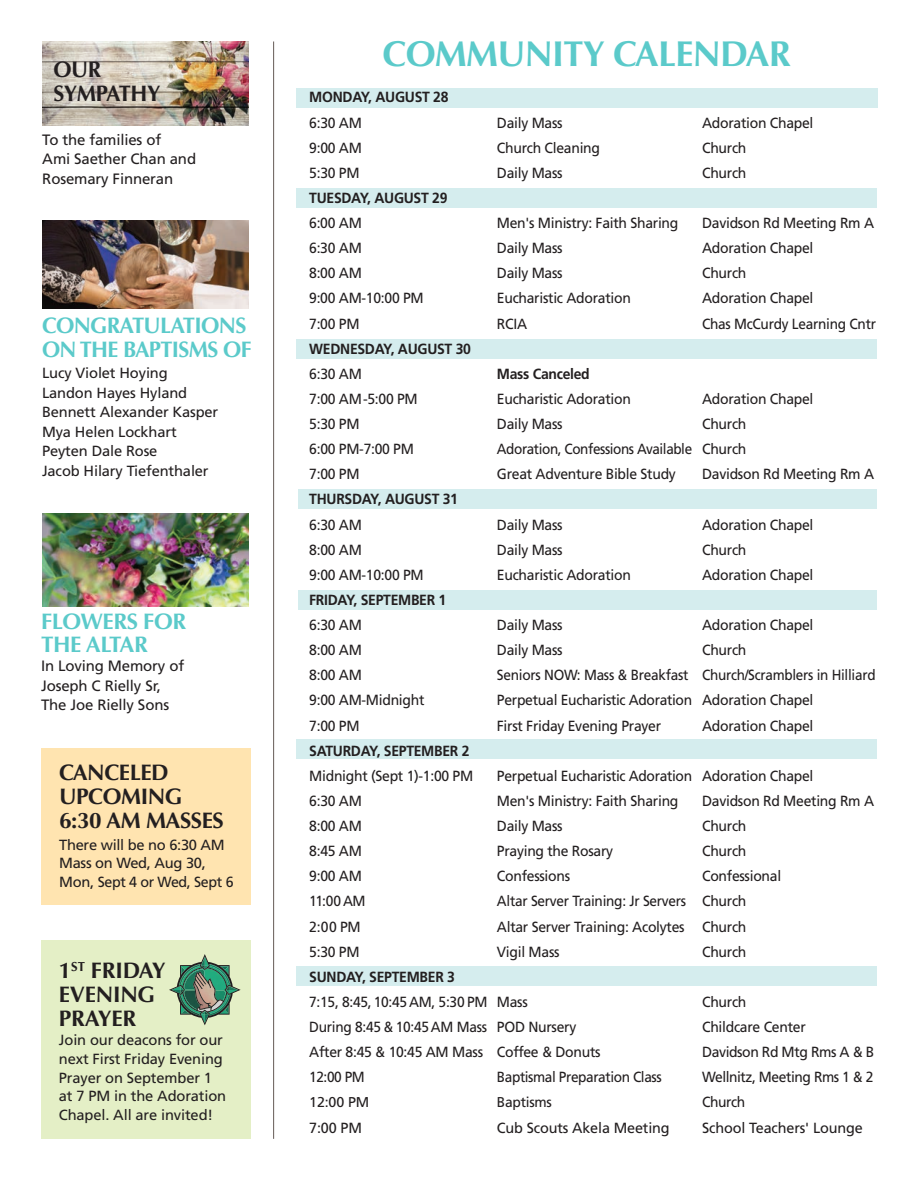
<style>
.page{position:relative;width:918px;height:1188px;background:#fff}
.page>*{position:absolute;margin:0;border:0;box-sizing:border-box;transform-origin:0 0}
.t1{font:700 36px "Optima";letter-spacing:-.02em;color:#5bcaca}
.t2{font:700 22.5px/24px "Optima";letter-spacing:-.02em;color:#231f20}
.t3{font:700 22.5px/22.5px "Optima";letter-spacing:-.03em;color:#5bcaca}
.t4{font:15px/19.5px "Frutiger LT Std";letter-spacing:-.01em;color:#231f20}
.t5{font:14.7px/25px "Frutiger LT Std";letter-spacing:-.02em;color:#231f20;scale:.95 1}
.t6{font:14.7px/18.8px "Frutiger LT Std";letter-spacing:-.02em;color:#231f20}
.t7{font:14.7px "Frutiger LT Std";letter-spacing:-.02em;color:#231f20;scale:.93 1}
.t8{font:700 14.7px/25px "Frutiger LT Std";letter-spacing:-.02em;color:#231f20;scale:.95 1}
.t9{font:14.7px/25.2px "Frutiger LT Std";letter-spacing:-.02em;color:#231f20;scale:.94 1}
.t10{font:14.7px "Frutiger LT Std";letter-spacing:-.02em;color:#231f20;scale:.92 1}
.t11{font:14.25px "Frutiger LT Std";letter-spacing:-.02em;color:#231f20}
.s1{font-weight:400}
.s2{font-weight:700}
</style>
<div class="page">
<img style="left:42px;top:41px;width:207px;height:84px">
<img style="left:42px;top:514px;width:207px;height:93px">
<img style="left:42px;top:220px;width:207px;height:88px">
<div style="left:297px;top:188px;width:580px;height:20px;background:#d5edee"></div>
<div style="left:296px;top:88px;width:581px;height:19px;background:#d5edee"></div>
<div style="left:297px;top:339px;width:580px;height:20px;background:#d5edee"></div>
<div style="left:299px;top:489px;width:578px;height:19px;background:#d5edee"></div>
<div style="left:297px;top:740px;width:580px;height:19px;background:#d5edee"></div>
<div style="left:296px;top:966px;width:581px;height:20px;background:#d5edee"></div>
<div style="left:299px;top:590px;width:578px;height:20px;background:#d5edee"></div>
<hr style="left:273px;top:42px;width:1px;height:1097px;background:#655a56">
<div style="left:41px;top:941px;width:209px;height:198px;background:#e4efc6"></div>
<svg style="left:169px;top:954px;width:72px;height:71px"></svg>
<div style="left:41px;top:749px;width:210px;height:156px;background:#ffe4b0"></div>
<p class="t2" style="left:53px;top:58px;width:108px">OUR<br>SYMPATHY</p>
<p class="t4" style="left:42px;top:130px;width:155px">To the families of<br>Ami Saether Chan and<br>Rosemary Finneran</p>
<p class="t3" style="left:42px;top:314px;width:211px;line-height:24px">CONGRATULATIONS<br>ON THE BAPTISMS OF</p>
<p class="t6" style="left:42px;top:363px;width:178px;line-height:19.5px">Lucy Violet Hoying<br>Landon Hayes Hyland<br>Bennett Alexander Kasper<br>Mya Helen Lockhart<br>Peyten Dale Rose<br>Jacob Hilary Tiefenthaler</p>
<p class="t3" style="left:41px;top:611px;width:147px">FLOWERS FOR<br>THE ALTAR</p>
<p class="t4" style="left:41px;top:656px;width:145px">In Loving Memory of<br>Joseph C Rielly Sr,<br>The Joe Rielly Sons</p>
<p class="t2" style="left:59px;top:760px;width:166px">CANCELED<br>UPCOMING<br>6:30 AM MASSES</p>
<p class="t6" style="left:59px;top:835px;width:176px">There will be no 6:30 AM<br>Mass on Wed, Aug 30,<br>Mon, Sept 4 or Wed, Sept 6</p>
<p class="t2" style="left:59px;top:959px;width:108px">1<sup>ST</sup> FRIDAY<br>EVENING<br>PRAYER</p>
<p class="t6" style="left:59px;top:1031px;width:169px">Join our deacons for our next First Friday Evening<br>Prayer on September 1 at 7 PM in the Adoration<br>Chapel. All are invited!</p>
<p class="t1" style="left:382px;top:33px;width:410px">COMMUNITY CALENDAR</p>
<p class="t8" style="left:309px;top:85px;width:148px">MONDAY, AUGUST 28<br><span class="s1">6:30 AM</span></p>
<p class="t5" style="left:497px;top:110px;width:71px">Daily Mass</p>
<p class="t5" style="left:702px;top:110px;width:119px">Adoration Chapel</p>
<p class="t5" style="left:309px;top:135px;width:57px">9:00 AM</p>
<p class="t5" style="left:497px;top:135px;width:110px">Church Cleaning</p>
<p class="t5" style="left:702px;top:135px;width:48px">Church</p>
<p class="t5" style="left:309px;top:160px;width:54px">5:30 PM</p>
<p class="t5" style="left:497px;top:160px;width:71px">Daily Mass</p>
<p class="t5" style="left:702px;top:160px;width:48px">Church</p>
<p class="t8" style="left:309px;top:185px;width:147px">TUESDAY, AUGUST 29<br><span class="s1">6:00 AM</span></p>
<p class="t5" style="left:497px;top:210px;width:193px">Men's Ministry: Faith Sharing</p>
<p class="t5" style="left:702px;top:210px;width:183px">Davidson Rd Meeting Rm A</p>
<p class="t5" style="left:309px;top:236px;width:57px">6:30 AM</p>
<p class="t5" style="left:497px;top:236px;width:71px">Daily Mass</p>
<p class="t5" style="left:702px;top:236px;width:119px">Adoration Chapel</p>
<p class="t5" style="left:309px;top:261px;width:57px">8:00 AM</p>
<p class="t5" style="left:497px;top:261px;width:71px">Daily Mass</p>
<p class="t5" style="left:702px;top:261px;width:48px">Church</p>
<p class="t5" style="left:309px;top:286px;width:122px">9:00 AM-10:00 PM</p>
<p class="t5" style="left:497px;top:286px;width:143px">Eucharistic Adoration</p>
<p class="t5" style="left:702px;top:286px;width:119px">Adoration Chapel</p>
<p class="t5" style="left:309px;top:311px;width:54px">7:00 PM</p>
<p class="t5" style="left:497px;top:311px;width:33px">RCIA</p>
<p class="t7" style="left:702px;top:315px;width:189px">Chas McCurdy Learning Cntr</p>
<p class="t8" style="left:309px;top:336px;width:172px">WEDNESDAY, AUGUST 30<br><span class="s1">6:30 AM</span></p>
<p class="t8" style="left:497px;top:361px;width:99px">Mass Canceled</p>
<p class="t5" style="left:309px;top:386px;width:116px">7:00 AM-5:00 PM</p>
<p class="t5" style="left:497px;top:386px;width:143px">Eucharistic Adoration</p>
<p class="t5" style="left:702px;top:386px;width:119px">Adoration Chapel</p>
<p class="t5" style="left:309px;top:411px;width:54px">5:30 PM</p>
<p class="t5" style="left:497px;top:411px;width:71px">Daily Mass</p>
<p class="t5" style="left:702px;top:411px;width:48px">Church</p>
<p class="t5" style="left:309px;top:437px;width:112px">6:00 PM-7:00 PM</p>
<p class="t10" style="left:497px;top:440px;width:273px">Adoration, Confessions Available Church</p>
<p class="t5" style="left:309px;top:462px;width:54px">7:00 PM</p>
<p class="t5" style="left:497px;top:462px;width:190px">Great Adventure Bible Study</p>
<p class="t5" style="left:702px;top:462px;width:183px">Davidson Rd Meeting Rm A</p>
<p class="t8" style="left:309px;top:487px;width:158px">THURSDAY, AUGUST 31<br><span class="s1">6:30 AM</span></p>
<p class="t5" style="left:497px;top:512px;width:71px">Daily Mass</p>
<p class="t5" style="left:702px;top:512px;width:119px">Adoration Chapel</p>
<p class="t5" style="left:309px;top:537px;width:57px">8:00 AM</p>
<p class="t5" style="left:497px;top:537px;width:71px">Daily Mass</p>
<p class="t5" style="left:702px;top:537px;width:48px">Church</p>
<p class="t5" style="left:309px;top:562px;width:122px">9:00 AM-10:00 PM</p>
<p class="t5" style="left:497px;top:562px;width:143px">Eucharistic Adoration</p>
<p class="t5" style="left:702px;top:562px;width:119px">Adoration Chapel</p>
<p class="t8" style="left:309px;top:587px;width:146px">FRIDAY, SEPTEMBER 1<br><span class="s1">6:30 AM</span></p>
<p class="t5" style="left:497px;top:612px;width:71px">Daily Mass</p>
<p class="t5" style="left:702px;top:612px;width:119px">Adoration Chapel</p>
<p class="t5" style="left:309px;top:638px;width:57px">8:00 AM</p>
<p class="t5" style="left:497px;top:638px;width:71px">Daily Mass</p>
<p class="t5" style="left:702px;top:638px;width:48px">Church</p>
<p class="t5" style="left:309px;top:663px;width:57px">8:00 AM</p>
<p class="t7" style="left:497px;top:667px;width:409px">Seniors NOW: Mass &amp; Breakfast Church/Scramblers in Hilliard</p>
<p class="t5" style="left:309px;top:688px;width:123px">9:00 AM-Midnight</p>
<p class="t5" style="left:497px;top:688px;width:335px">Perpetual Eucharistic Adoration Adoration Chapel</p>
<p class="t5" style="left:309px;top:713px;width:54px">7:00 PM</p>
<p class="t5" style="left:497px;top:713px;width:174px">First Friday Evening Prayer</p>
<p class="t5" style="left:702px;top:713px;width:119px">Adoration Chapel</p>
<p class="t5" style="left:309px;top:738px;width:174px"><span class="s2">SATURDAY, SEPTEMBER 2<br></span>Midnight (Sept 1)-1:00 PM</p>
<p class="t5" style="left:497px;top:763px;width:335px">Perpetual Eucharistic Adoration Adoration Chapel</p>
<p class="t5" style="left:309px;top:788px;width:57px">6:30 AM</p>
<p class="t5" style="left:497px;top:788px;width:193px">Men's Ministry: Faith Sharing</p>
<p class="t5" style="left:702px;top:788px;width:183px">Davidson Rd Meeting Rm A</p>
<p class="t5" style="left:309px;top:813px;width:57px">8:00 AM</p>
<p class="t5" style="left:497px;top:813px;width:71px">Daily Mass</p>
<p class="t5" style="left:702px;top:813px;width:48px">Church</p>
<p class="t5" style="left:309px;top:839px;width:57px">8:45 AM</p>
<p class="t5" style="left:497px;top:839px;width:124px">Praying the Rosary</p>
<p class="t5" style="left:702px;top:839px;width:48px">Church</p>
<p class="t5" style="left:309px;top:864px;width:57px">9:00 AM</p>
<p class="t5" style="left:497px;top:864px;width:79px">Confessions</p>
<p class="t5" style="left:702px;top:864px;width:85px">Confessional</p>
<p class="t9" style="left:309px;top:889px;width:61px">11:00 AM</p>
<p class="t7" style="left:497px;top:893px;width:270px">Altar Server Training: Jr Servers Church</p>
<p class="t5" style="left:309px;top:914px;width:56px">2:00 PM</p>
<p class="t5" style="left:497px;top:914px;width:264px">Altar Server Training: Acolytes Church</p>
<p class="t5" style="left:309px;top:939px;width:54px">5:30 PM</p>
<p class="t5" style="left:497px;top:939px;width:67px">Vigil Mass</p>
<p class="t5" style="left:702px;top:939px;width:48px">Church</p>
<p class="t9" style="left:309px;top:964px;width:234px"><span class="s2">SUNDAY, SEPTEMBER 3<br></span>7:15, 8:45, 10:45 AM, 5:30 PM Mass</p>
<p class="t5" style="left:702px;top:989px;width:48px">Church</p>
<p class="t7" style="left:309px;top:1018px;width:289px">During 8:45 &amp; 10:45 AM Mass POD Nursery</p>
<p class="t5" style="left:702px;top:1014px;width:111px">Childcare Center</p>
<p class="t5" style="left:309px;top:1040px;width:308px">After 8:45 &amp; 10:45 AM Mass Coffee &amp; Donuts</p>
<p class="t5" style="left:702px;top:1040px;width:183px">Davidson Rd Mtg Rms A &amp; B</p>
<p class="t7" style="left:309px;top:1069px;width:61px">12:00 PM</p>
<p class="t7" style="left:497px;top:1069px;width:179px">Baptismal Preparation Class</p>
<p class="t9" style="left:702px;top:1065px;width:184px">Wellnitz, Meeting Rms 1 &amp; 2</p>
<p class="t11" style="left:309px;top:1094px;width:62px">12:00 PM</p>
<p class="t11" style="left:497px;top:1094px;width:56px">Baptisms</p>
<p class="t9" style="left:702px;top:1090px;width:47px">Church</p>
<p class="t6" style="left:309px;top:1118px;width:54px">7:00 PM</p>
<p class="t6" style="left:497px;top:1118px;width:174px">Cub Scouts Akela Meeting</p>
<p class="t6" style="left:702px;top:1118px;width:162px">School Teachers' Lounge</p>
</div>
